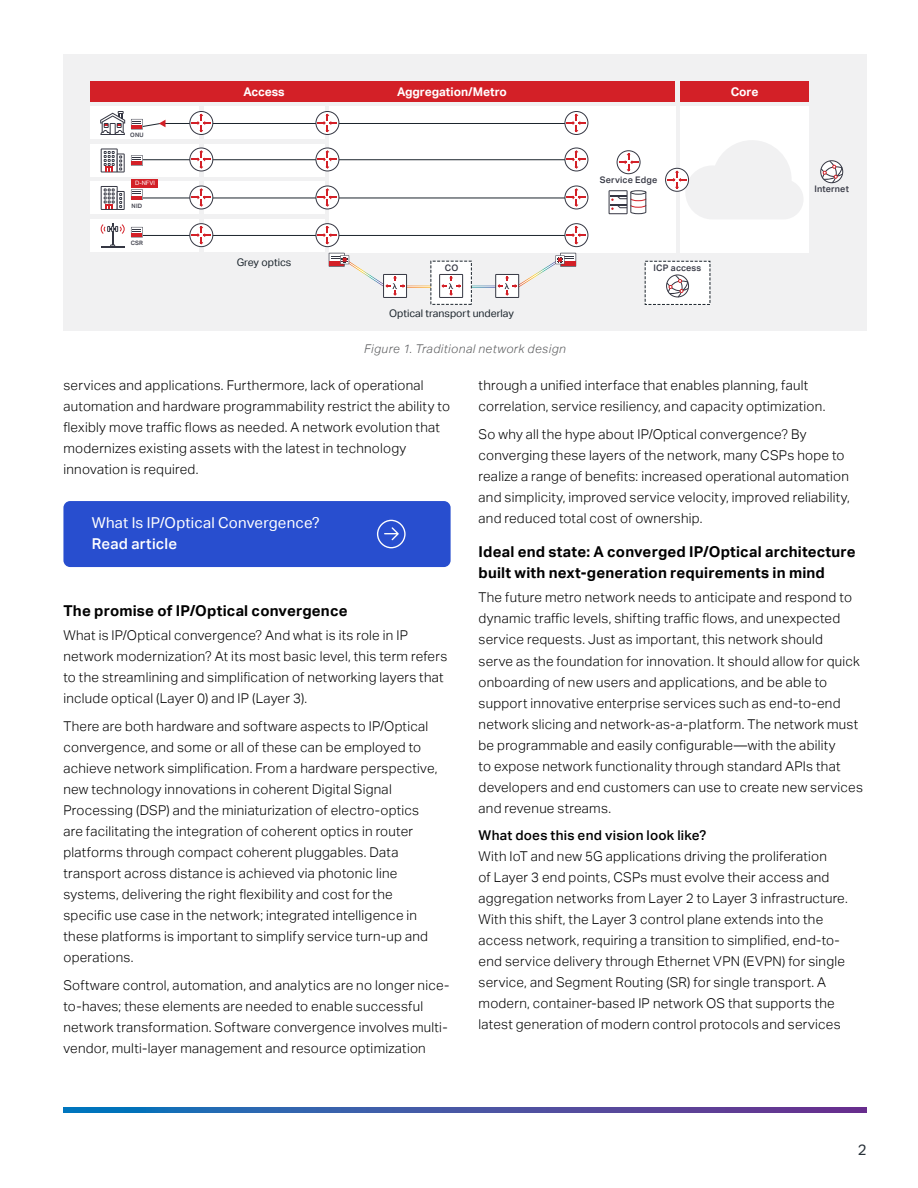
<style>
.page{position:relative;width:918px;height:1188px;background:#fff}
.page>*{position:absolute;margin:0;border:0;box-sizing:border-box;transform-origin:0 0}
.t1{font:700 15px/21px "Aktiv Grotesk";letter-spacing:.015em;color:#000}
.t2{font:15px "Aktiv Grotesk";letter-spacing:.015em;color:#fff}
.t3{font:500 15px "Aktiv Grotesk";letter-spacing:.015em;color:#fff}
.t4{font:15px "Aktiv Grotesk";color:#283139}
.t5{font:300 13.5px/21px "Aktiv Grotesk";letter-spacing:.02em;color:#000}
.t6{font:500 13.5px "Aktiv Grotesk";letter-spacing:.02em;color:#000}
.t7{font:italic 300 12px "Aktiv Grotesk";letter-spacing:.04em;color:#58595b}
.t8{font:700 12px "Aktiv Grotesk";color:#fff}
.t9{font:10.5px "Aktiv Grotesk";color:#1c252d}
.t10{font:500 9px "Aktiv Grotesk";letter-spacing:.02em;color:#353743}
.t11{font:500 6px "Aktiv Grotesk";letter-spacing:.02em;color:#353743}
.t12{font:6px "Aktiv Grotesk";color:#fff}
</style>
<div class="page">
<svg style="left:63px;top:1108px;width:804px;height:4px"></svg>
<div style="left:63px;top:501px;width:388px;height:66px;background:#284ecf;border-radius:7px"></div>
<svg style="left:377px;top:520px;width:29px;height:28px"></svg>
<div style="left:63px;top:54px;width:804px;height:277px;background:#f1f1f2"></div>
<hr style="left:386px;top:286px;width:131px;height:2px;background:#fff">
<div style="left:329px;top:106px;width:346px;height:147px;background:#fff"></div>
<div style="left:645px;top:261px;width:65px;height:43px;background:#fff"></div>
<div style="left:645px;top:261px;width:65px;height:44px;border:1px dashed #1c252d"></div>
<div style="left:431px;top:261px;width:40px;height:43px;background:#fff"></div>
<div style="left:90px;top:219px;width:109px;height:33px;background:#fff"></div>
<div style="left:204px;top:219px;width:120px;height:33px;background:#fff"></div>
<div style="left:90px;top:181px;width:109px;height:33px;background:#fff"></div>
<div style="left:204px;top:181px;width:120px;height:33px;background:#fff"></div>
<div style="left:90px;top:144px;width:109px;height:33px;background:#fff"></div>
<div style="left:204px;top:144px;width:120px;height:33px;background:#fff"></div>
<div style="left:204px;top:106px;width:120px;height:33px;background:#fff"></div>
<div style="left:90px;top:106px;width:109px;height:33px;background:#fff"></div>
<hr style="left:143px;top:159px;width:424px;height:1px;background:#1c252d">
<hr style="left:143px;top:198px;width:424px;height:1px;background:#1c252d">
<hr style="left:143px;top:235px;width:424px;height:1px;background:#1c252d">
<div style="left:680px;top:106px;width:129px;height:147px;background:#fff"></div>
<svg style="left:101px;top:148px;width:24px;height:24px"></svg>
<svg style="left:101px;top:186px;width:24px;height:24px"></svg>
<svg style="left:100px;top:111px;width:25px;height:24px"></svg>
<svg style="left:101px;top:223px;width:24px;height:24px"></svg>
<svg style="left:439px;top:274px;width:24px;height:24px"></svg>
<svg style="left:609px;top:190px;width:37px;height:24px"></svg>
<div style="left:90px;top:81px;width:585px;height:21px;background:#d32027"></div>
<div style="left:680px;top:81px;width:129px;height:21px;background:#d32027"></div>
<svg style="left:820px;top:160px;width:23px;height:23px"></svg>
<svg style="left:666px;top:274px;width:23px;height:23px"></svg>
<svg style="left:131px;top:155px;width:12px;height:11px"></svg>
<svg style="left:131px;top:189px;width:12px;height:11px"></svg>
<svg style="left:131px;top:227px;width:12px;height:10px"></svg>
<svg style="left:665px;top:140px;width:138px;height:79px"></svg>
<svg style="left:617px;top:150px;width:24px;height:24px"></svg>
<svg style="left:564px;top:147px;width:24px;height:24px"></svg>
<svg style="left:564px;top:185px;width:24px;height:24px"></svg>
<svg style="left:564px;top:223px;width:24px;height:24px"></svg>
<svg style="left:189px;top:147px;width:24px;height:24px"></svg>
<svg style="left:189px;top:185px;width:24px;height:24px"></svg>
<svg style="left:189px;top:223px;width:24px;height:24px"></svg>
<svg style="left:315px;top:147px;width:24px;height:24px"></svg>
<svg style="left:315px;top:185px;width:24px;height:24px"></svg>
<svg style="left:315px;top:223px;width:24px;height:24px"></svg>
<svg style="left:329px;top:253px;width:78px;height:45px"></svg>
<svg style="left:495px;top:253px;width:81px;height:45px"></svg>
<svg style="left:131px;top:111px;width:457px;height:24px"></svg>
<div style="left:131px;top:179px;width:27px;height:8px;background:#d32027"></div>
<p class="t11" style="left:130px;top:131px;width:15px">ONU</p>
<p class="t12" style="left:135px;top:180px;width:21px">D-NFVI</p>
<p class="t11" style="left:132px;top:202px;width:12px">NID</p>
<p class="t11" style="left:131px;top:239px;width:14px">CSR</p>
<p class="t8" style="left:397px;top:85px;width:111px">Aggregation/Metro</p>
<p class="t8" style="left:244px;top:85px;width:43px">Access</p>
<p class="t8" style="left:731px;top:85px;width:29px">Core</p>
<p class="t9" style="left:237px;top:257px;width:56px">Grey optics</p>
<p class="t10" style="left:600px;top:174px;width:59px">Service Edge</p>
<p class="t10" style="left:445px;top:262px;width:15px">CO</p>
<p class="t10" style="left:654px;top:262px;width:49px">ICP access</p>
<p class="t9" style="left:389px;top:308px;width:126px">Optical transport underlay</p>
<p class="t7" style="left:364px;top:342px;width:203px">Figure 1. Traditional network design</p>
<p class="t10" style="left:814px;top:183px;width:36px">Internet</p>
<p class="t5" style="left:63px;top:375px;width:388px">services and applications. Furthermore, lack of operational automation and hardware programmability restrict the ability to flexibly move traffic flows as needed. A network evolution that modernizes existing assets with the latest in technology innovation is required.</p>
<p class="t2" style="left:92px;top:514px;width:229px">What Is IP/Optical Convergence?</p>
<p class="t3" style="left:92px;top:535px;width:87px">Read article</p>
<p class="t1" style="left:63px;top:600px;width:286px">The promise of IP/Optical convergence</p>
<p class="t5" style="left:63px;top:625px;width:385px">What is IP/Optical convergence? And what is its role in IP network modernization? At its most basic level, this term refers to the streamlining and simplification of networking layers that include optical (Layer 0) and IP (Layer 3).</p>
<p class="t5" style="left:63px;top:716px;width:376px">There are both hardware and software aspects to IP/Optical convergence, and some or all of these can be employed to achieve network simplification. From a hardware perspective, new technology innovations in coherent Digital Signal Processing (DSP) and the miniaturization of electro-optics are facilitating the integration of coherent optics in router platforms through compact coherent pluggables. Data transport across distance is achieved via photonic line systems, delivering the right flexibility and cost for the specific use case in the network; integrated intelligence in these platforms is important to simplify service turn-up and operations.</p>
<p class="t5" style="left:63px;top:974px;width:387px">Software control, automation, and analytics are no longer nice&shy;to-haves; these elements are needed to enable successful network transformation. Software convergence involves multi&shy;vendor, multi-layer management and resource optimization</p>
<p class="t5" style="left:479px;top:375px;width:348px">through a unified interface that enables planning, fault correlation, service resiliency, and capacity optimization.</p>
<p class="t5" style="left:479px;top:424px;width:373px">So why all the hype about IP/Optical convergence? By converging these layers of the network, many CSPs hope to realize a range of benefits: increased operational automation and simplicity, improved service velocity, improved reliability, and reduced total cost of ownership.</p>
<p class="t1" style="left:479px;top:542px;width:379px">Ideal end state: A converged IP/Optical architecture built with next-generation requirements in mind</p>
<p class="t5" style="left:479px;top:587px;width:386px">The future metro network needs to anticipate and respond to dynamic traffic levels, shifting traffic flows, and unexpected service requests. Just as important, this network should<br>serve as the foundation for innovation. It should allow for quick onboarding of new users and applications, and be able to support innovative enterprise services such as end-to-end network slicing and network-as-a-platform. The network must be programmable and easily configurable—with the ability<br>to expose network functionality through standard APIs that developers and end customers can use to create new services and revenue streams.</p>
<p class="t6" style="left:479px;top:828px;width:229px">What does this end vision look like?</p>
<p class="t5" style="left:479px;top:846px;width:371px">With IoT and new 5G applications driving the proliferation<br>of Layer 3 end points, CSPs must evolve their access and aggregation networks from Layer 2 to Layer 3 infrastructure.<br>With this shift, the Layer 3 control plane extends into the access network, requiring a transition to simplified, end-to&shy;end service delivery through Ethernet VPN (EVPN) for single service, and Segment Routing (SR) for single transport. A modern, container-based IP network OS that supports the latest generation of modern control protocols and services</p>
<p class="t4" style="left:858px;top:1141px;width:10px">2</p>
</div>
